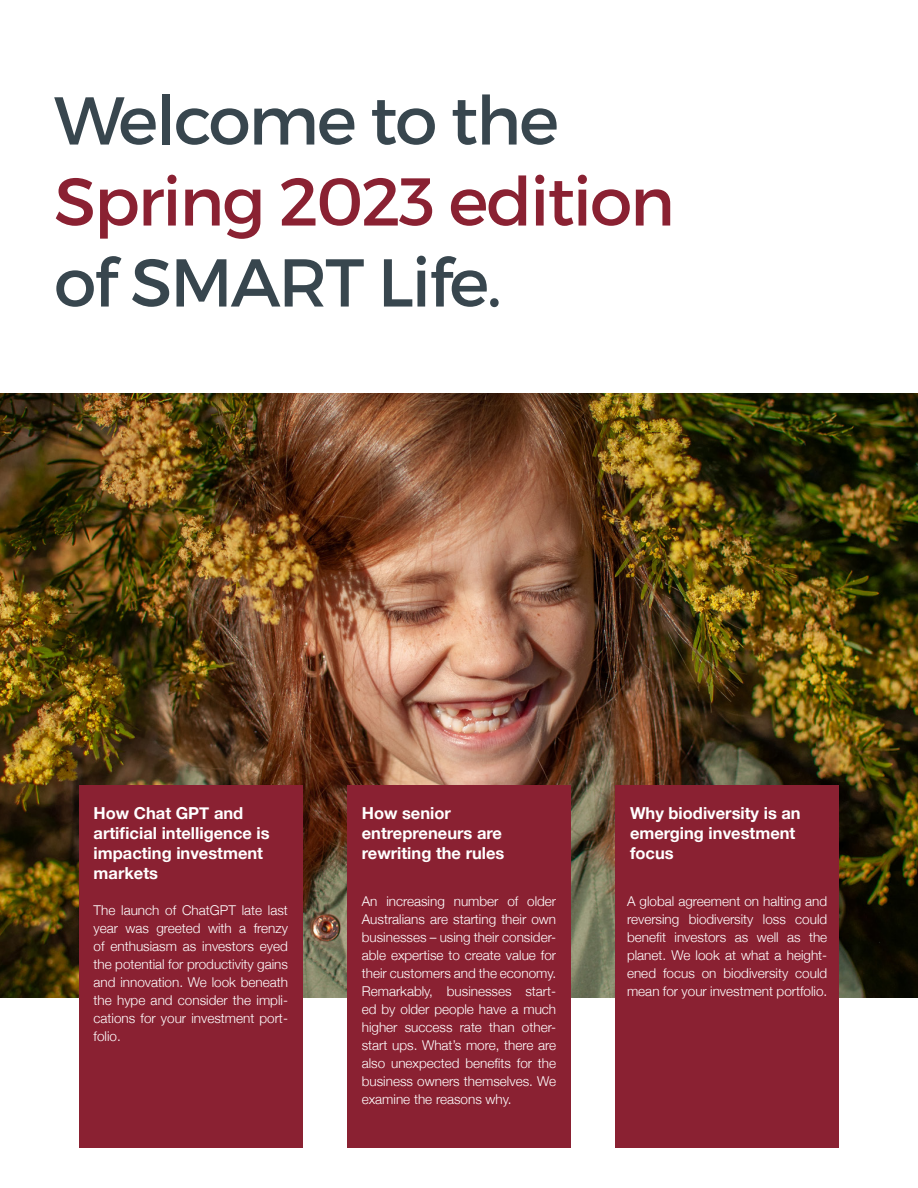
<style>
.page{position:relative;width:918px;height:1188px;background:#fff}
.page>*{position:absolute;margin:0;border:0;box-sizing:border-box;transform-origin:0 0}
.t1{font:67.5px "Montserrat";letter-spacing:-.03em;color:#38464e}
.t2{font:67.5px "Montserrat";letter-spacing:-.03em;color:#8a2132}
.t3{font:700 16.5px/19.8px "Helvetica Neue";color:#fff}
.t4{font:300 13.5px/18px "Helvetica Neue";color:#fff;text-align:justify}
</style>
<div class="page">
<img style="left:0;top:393px;width:918px;height:604px">
<div style="left:79px;top:785px;width:223px;height:363px;background:#8a2132"></div>
<div style="left:616px;top:785px;width:223px;height:363px;background:#8a2132"></div>
<div style="left:347px;top:785px;width:224px;height:363px;background:#8a2132"></div>
<p class="t1" style="left:54px;top:79px;width:506px">Welcome to the</p>
<p class="t2" style="left:54px;top:160px;width:622px">Spring 2023 edition</p>
<p class="t1" style="left:54px;top:241px;width:449px">of SMART Life.</p>
<p class="t3" style="left:94px;top:804px;width:178px">How Chat GPT and artificial intelligence is impacting investment markets</p>
<p class="t4" style="left:94px;top:900px;width:196px">The launch of ChatGPT late last year was greeted with a frenzy of enthusiasm as investors eyed the potential for productivity gains and innovation. We look beneath the hype and consider the impli&shy;cations for your investment port&shy;folio.</p>
<p class="t3" style="left:362px;top:804px;width:144px">How senior entrepreneurs are rewriting the rules</p>
<p class="t4" style="left:362px;top:891px;width:196px">An increasing number of older Australians are starting their own businesses – using their consider&shy;able expertise to create value for their customers and the economy.<br>Remarkably, businesses start&shy;ed by older people have a much higher success rate than other&shy;start ups. What’s more, there are also unexpected benefits for the business owners themselves. We examine the reasons why.</p>
<p class="t4" style="left:627px;top:891px;width:202px">A global agreement on halting and reversing biodiversity loss could benefit investors as well as the planet. We look at what a height&shy;ened focus on biodiversity could mean for your investment portfolio.</p>
<p class="t3" style="left:630px;top:804px;width:172px">Why biodiversity is an</p>
<p class="t3" style="left:630px;top:824px;width:167px">emerging investment focus</p>
</div>
